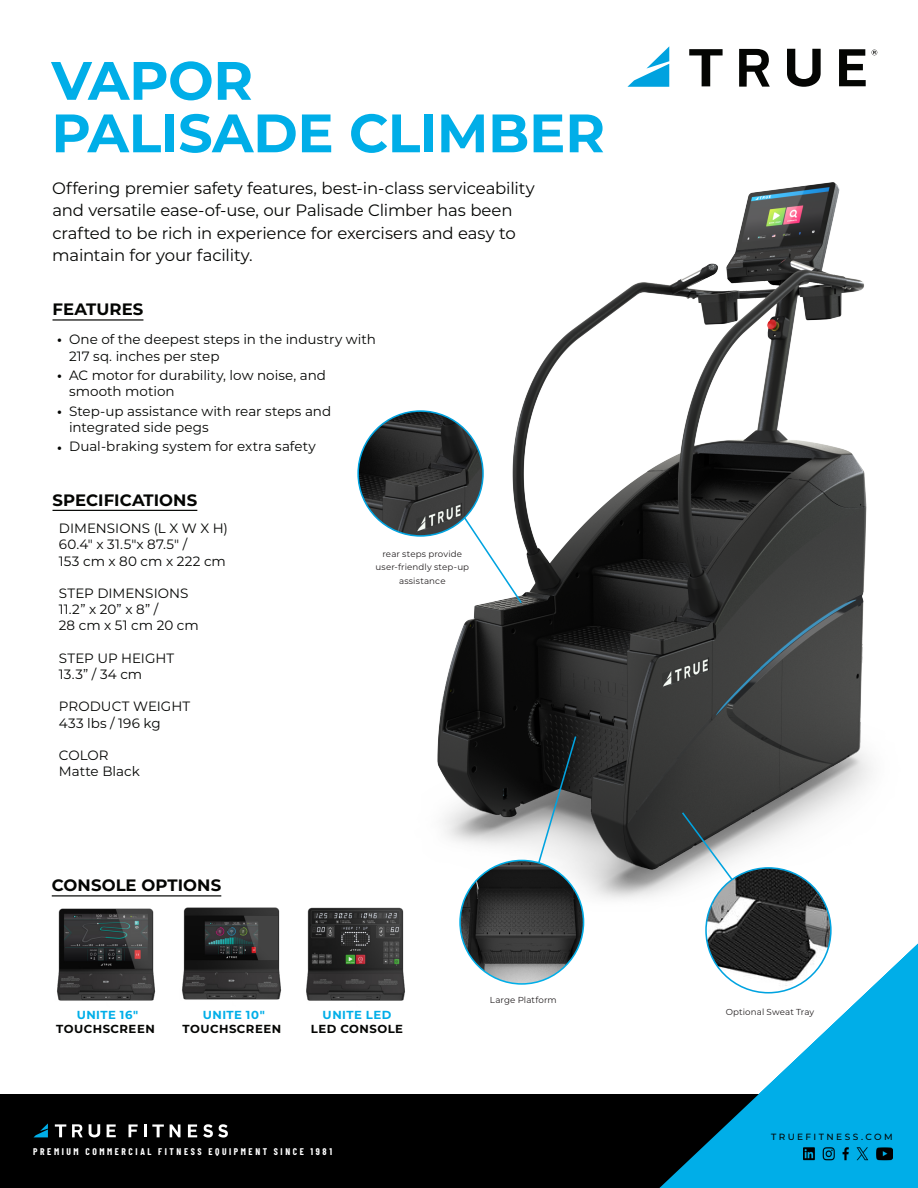
<style>
.page{position:relative;width:918px;height:1188px;background:#fff}
.page>*{position:absolute;margin:0;border:0;box-sizing:border-box;transform-origin:0 0}
.t1{font:700 54px/52.5px "Montserrat";letter-spacing:-.005em;color:#00aee8}
.t2{font:16.5px/22.5px "Montserrat";letter-spacing:-.01em;color:#040503}
.t3{font:700 16.5px "Montserrat";letter-spacing:.005em;color:#040503}
.t4{font:13.5px/16.2px "Montserrat";letter-spacing:.005em;color:#040503}
.t5{font:700 13.5px "Montserrat";color:#040503}
.t6{font:700 11.7px "Montserrat";letter-spacing:.04em;color:#040503}
.t7{font:700 11.7px "Montserrat";letter-spacing:.045em;color:#00aee8}
.t8{font:500 10.65px "Gotham Condensed";letter-spacing:.27em;color:#fff}
.t9{font:500 9px "Gotham";letter-spacing:.295em;color:#040503}
.t10{font:500 9px "Montserrat";letter-spacing:.27em;color:#040503}
.t11{font:8.7px/13.6px "Montserrat";letter-spacing:.015em;color:#231f20;text-align:center}
</style>
<div class="page">
<img style="left:357px;top:182px;width:515px;height:737px">
<svg style="left:536px;top:735px;width:42px;height:133px;background:#6f7578"></svg>
<svg style="left:627px;top:46px;width:42px;height:41px"></svg>
<svg style="left:787px;top:49px;width:34px;height:38px"></svg>
<svg style="left:839px;top:49px;width:27px;height:37px"></svg>
<svg style="left:689px;top:49px;width:34px;height:37px"></svg>
<svg style="left:739px;top:49px;width:31px;height:38px"></svg>
<svg style="left:872px;top:50px;width:5px;height:5px"></svg>
<svg style="left:680px;top:811px;width:62px;height:81px"></svg>
<svg style="left:451px;top:499px;width:72px;height:106px"></svg>
<img style="left:706px;top:868px;width:125px;height:76px">
<img style="left:358px;top:411px;width:125px;height:125px;border-radius:62px">
<hr style="left:53px;top:319px;width:90px;height:2px;background:#040503">
<hr style="left:53px;top:510px;width:144px;height:1px;background:#040503">
<hr style="left:52px;top:895px;width:169px;height:1px;background:#040503">
<img style="left:57px;top:908px;width:99px;height:93px">
<img style="left:306px;top:899px;width:104px;height:102px">
<img style="left:182px;top:907px;width:100px;height:93px">
<img style="left:460px;top:860px;width:124px;height:124px;border-radius:62px">
<div style="left:0;top:1095px;width:918px;height:93px;background:#000"></div>
<svg style="left:659px;top:944px;width:259px;height:244px;fill:#00aee8"></svg>
<svg style="left:34px;top:1123px;width:14px;height:14px"></svg>
<svg style="left:89px;top:1124px;width:11px;height:13px"></svg>
<svg style="left:107px;top:1124px;width:9px;height:13px"></svg>
<svg style="left:55px;top:1124px;width:11px;height:13px"></svg>
<svg style="left:72px;top:1124px;width:11px;height:13px"></svg>
<svg style="left:129px;top:1124px;width:9px;height:13px"></svg>
<svg style="left:144px;top:1124px;width:20px;height:13px"></svg>
<svg style="left:170px;top:1124px;width:10px;height:13px"></svg>
<svg style="left:188px;top:1124px;width:9px;height:13px"></svg>
<svg style="left:203px;top:1124px;width:25px;height:14px"></svg>
<h1 class="t1" style="left:51px;top:52px;width:555px">VAPOR<br>PALISADE CLIMBER</h1>
<p class="t2" style="left:52px;top:176px;width:484px">Offering premier safety features, best-in-class serviceability and versatile ease-of-use, our Palisade Climber has been crafted to be rich in experience for exercisers and easy to maintain for your facility.</p>
<p class="t3" style="left:53px;top:297px;width:92px">FEATURES</p>
<p class="t4" style="left:69px;top:331px;width:308px">One of the deepest steps in the industry with<br>217 sq. inches per step</p>
<p class="t4" style="left:69px;top:367px;width:259px">AC motor for durability, low noise, and smooth motion</p>
<p class="t4" style="left:69px;top:402px;width:264px">Step-up assistance with rear steps and integrated side pegs</p>
<p class="t4" style="left:69px;top:438px;width:248px">Dual-braking system for extra safety</p>
<p class="t5" style="left:57px;top:330px;width:6px">•</p>
<p class="t5" style="left:57px;top:366px;width:6px">•</p>
<p class="t5" style="left:57px;top:402px;width:6px">•</p>
<p class="t5" style="left:57px;top:438px;width:6px">•</p>
<p class="t3" style="left:53px;top:488px;width:146px">SPECIFICATIONS</p>
<p class="t4" style="left:59px;top:520px;width:171px">DIMENSIONS (L X W X H)<br>60.4" x 31.5"x 87.5" /<br>153 cm x 80 cm x 222 cm</p>
<p class="t4" style="left:59px;top:585px;width:141px">STEP DIMENSIONS<br>11.2” x 20” x 8” /<br>28 cm x 51 cm 20 cm</p>
<p class="t4" style="left:59px;top:650px;width:117px">STEP UP HEIGHT<br>13.3” / 34 cm</p>
<p class="t4" style="left:59px;top:698px;width:133px">PRODUCT WEIGHT<br>433 lbs / 196 kg</p>
<p class="t4" style="left:59px;top:747px;width:83px">COLOR<br>Matte Black</p>
<p class="t3" style="left:52px;top:873px;width:171px">CONSOLE OPTIONS</p>
<p class="t11" style="left:376px;top:546px;width:95px">rear steps provide user-friendly step-up assistance</p>
<p class="t7" style="left:77px;top:1006px;width:63px">UNITE 16"</p>
<p class="t6" style="left:56px;top:1020px;width:100px">TOUCHSCREEN</p>
<p class="t7" style="left:203px;top:1006px;width:64px">UNITE 10"</p>
<p class="t6" style="left:183px;top:1020px;width:100px">TOUCHSCREEN</p>
<p class="t7" style="left:323px;top:1006px;width:70px">UNITE LED</p>
<p class="t6" style="left:311px;top:1020px;width:94px">LED CONSOLE</p>
<p class="t11" style="left:490px;top:993px;width:68px">Large Platform</p>
<p class="t8" style="left:33px;top:1145px;width:295px">PREMIUM COMMERCIAL FITNESS EQUIPMENT SINCE 1981</p>
<p class="t11" style="left:726px;top:1004px;width:90px">Optional Sweat Tray</p>
<p class="t9" style="left:767px;top:1129px;width:128px">TRUEFITNESS.COM</p>
<p class="t10" style="left:771px;top:1130px;width:123px">TRUEFITNESS.COM</p>
</div>
